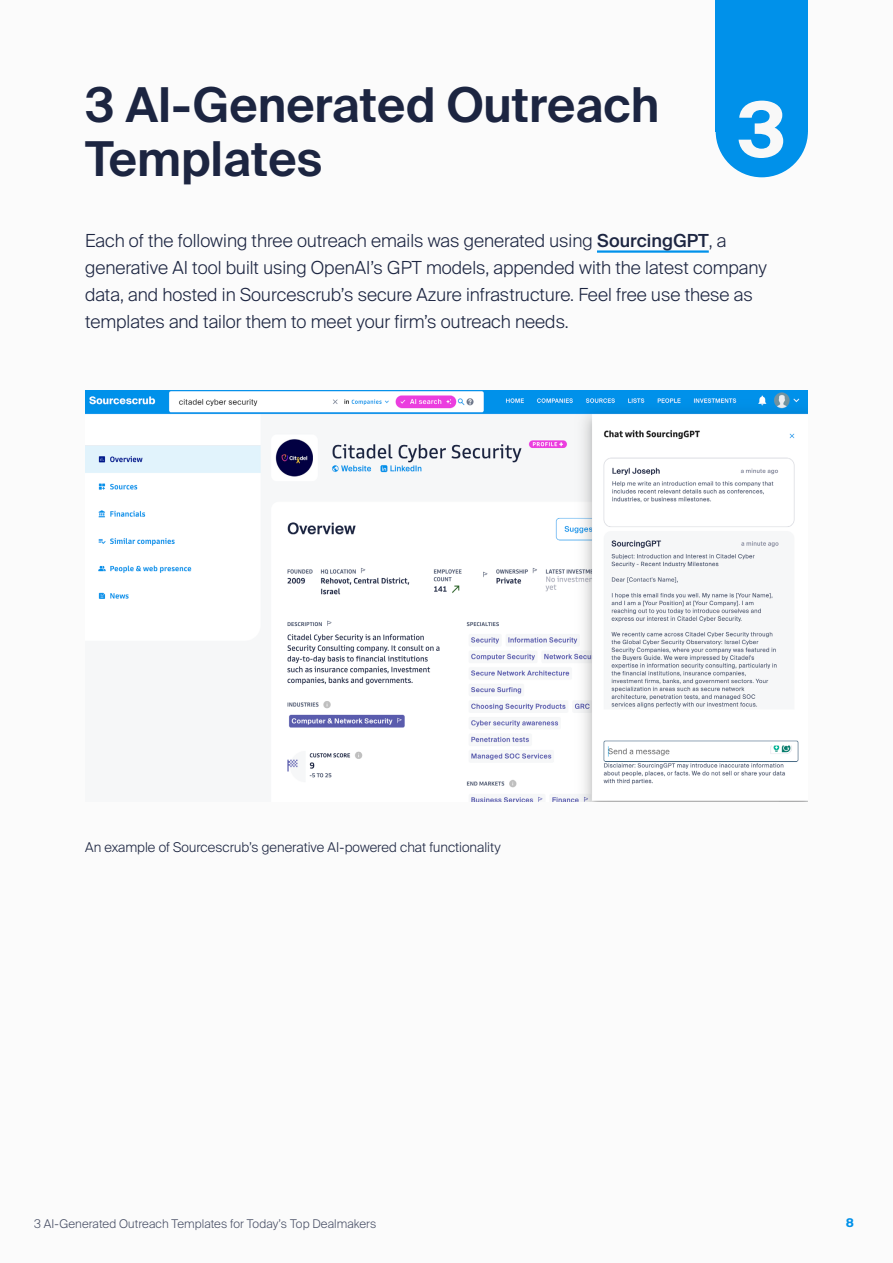
<style>
.page{position:relative;width:893px;height:1263px;background:#f8f8f8}
.page>*{position:absolute;margin:0;border:0;box-sizing:border-box;transform-origin:0 0}
.t1{font:700 76.5px "Suisse Intl";color:#f8f8f8}
.t2{font:600 48px/54px "Suisse Intl";color:#1c2541}
.t3{font:300 18px/27px "Suisse Intl";color:#1c2541}
.t4{font:300 13.5px "Suisse Intl";color:#1c2541}
.t5{font:300 12px "Suisse Intl";letter-spacing:.005em;color:#1c2541}
.t6{font:700 12px "Suisse Intl";color:#0091ea}
.s1{font-weight:500}
</style>
<div class="page">
<hr style="left:597px;top:250px;width:112px;height:3px;background:#0091ea">
<div style="left:716px;top:0;width:92px;height:131px;background:#0091ea"></div>
<div style="left:716px;top:85px;width:92px;height:92px;background:#0091ea;border-radius:50%"></div>
<img style="left:85px;top:390px;width:723px;height:412px">
<h2 class="t2" style="left:85px;top:79px;width:576px">3 AI-Generated Outreach<br>Templates</h2>
<h1 class="t1" style="left:737px;top:86px;width:50px">3</h1>
<p class="t3" style="left:85px;top:227px;width:683px">Each of the following three outreach emails was generated using <span class="s1">SourcingGPT</span>, a generative AI tool built using OpenAI’s GPT models, appended with the latest company data, and hosted in Sourcescrub’s secure Azure infrastructure. Feel free use these as templates and tailor them to meet your firm’s outreach needs.</p>
<p class="t4" style="left:85px;top:839px;width:417px">An example of Sourcescrub’s generative AI-powered chat functionality</p>
<p class="t5" style="left:34px;top:1217px;width:344px">3 AI-Generated Outreach Templates for Today’s Top Dealmakers</p>
<p class="t6" style="left:846px;top:1216px;width:10px">8</p>
</div>
